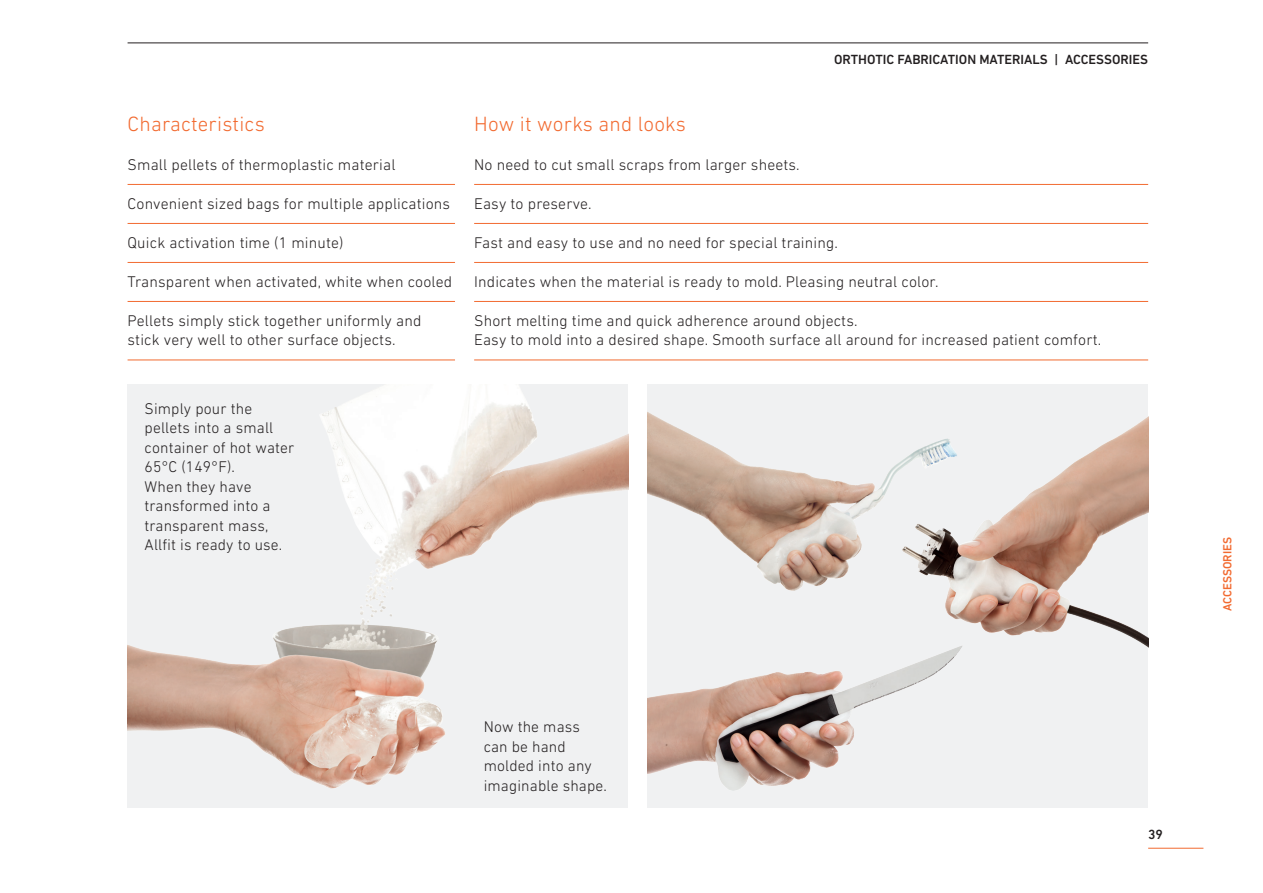
<style>
.page{position:relative;width:1263px;height:893px;background:#fff}
.page>*{position:absolute;margin:0;border:0;box-sizing:border-box;transform-origin:0 0}
.t1{font:300 21px "DIN Next LT Pro";letter-spacing:.01em;color:#f26a30}
.t2{font:300 15.75px/19.5px "DIN Next LT Pro";letter-spacing:.01em;color:#231f20}
.t3{font:500 13.5px "DIN Next LT Pro";color:#231f20}
.t4{font:500 12px "DIN Next LT Pro";color:#f26a30}
</style>
<div class="page">
<hr style="left:1148px;top:848px;width:55px;height:1px;background:#f26a30">
<hr style="left:128px;top:43px;width:1020px;height:1px;background:#231f20">
<hr style="left:128px;top:184px;width:327px;height:1px;background:#f26a30">
<hr style="left:128px;top:223px;width:327px;height:1px;background:#f26a30">
<hr style="left:128px;top:262px;width:327px;height:1px;background:#f26a30">
<hr style="left:128px;top:301px;width:327px;height:1px;background:#f26a30">
<hr style="left:128px;top:360px;width:327px;height:1px;background:#f26a30">
<hr style="left:474px;top:184px;width:674px;height:1px;background:#f26a30">
<hr style="left:474px;top:223px;width:674px;height:1px;background:#f26a30">
<hr style="left:474px;top:262px;width:674px;height:1px;background:#f26a30">
<hr style="left:474px;top:301px;width:674px;height:1px;background:#f26a30">
<hr style="left:474px;top:360px;width:674px;height:1px;background:#f26a30">
<div style="left:647px;top:385px;width:501px;height:423px;background:#f0f1f2"></div>
<div style="left:128px;top:385px;width:500px;height:423px;background:#f0f1f2"></div>
<img style="left:273px;top:385px;width:355px;height:260px">
<img style="left:128px;top:645px;width:317px;height:143px">
<img style="left:945px;top:417px;width:203px;height:230px">
<img style="left:647px;top:646px;width:315px;height:145px">
<img style="left:647px;top:412px;width:311px;height:179px">
<h1 class="t1" style="left:128px;top:111px;width:139px">Characteristics</h1>
<p class="t2" style="left:128px;top:154px;width:269px">Small pellets of thermoplastic material</p>
<p class="t2" style="left:128px;top:193px;width:324px">Convenient sized bags for multiple applications</p>
<p class="t2" style="left:128px;top:232px;width:217px">Quick activation time (1 minute)</p>
<p class="t2" style="left:128px;top:271px;width:326px">Transparent when activated, white when cooled</p>
<p class="t2" style="left:128px;top:310px;width:295px">Pellets simply stick together uniformly and stick very well to other surface objects.</p>
<p class="t2" style="left:145px;top:398px;width:151px">Simply pour the pellets into a small container of hot water<br>65°C (149°F).<br>When they have transformed into a transparent mass,<br>Allfit is ready to use.</p>
<p class="t3" style="left:834px;top:52px;width:316px">ORTHOTIC FABRICATION MATERIALS | ACCESSORIES</p>
<h1 class="t1" style="left:474px;top:111px;width:213px">How it works and looks</h1>
<p class="t2" style="left:474px;top:154px;width:327px">No need to cut small scraps from larger sheets.</p>
<p class="t2" style="left:474px;top:193px;width:119px">Easy to preserve.</p>
<p class="t2" style="left:474px;top:232px;width:365px">Fast and easy to use and no need for special training.</p>
<p class="t2" style="left:474px;top:271px;width:466px">Indicates when the material is ready to mold. Pleasing neutral color.</p>
<p class="t2" style="left:474px;top:310px;width:629px">Short melting time and quick adherence around objects.<br>Easy to mold into a desired shape. Smooth surface all around for increased patient comfort.</p>
<p class="t2" style="left:484px;top:717px;width:125px">Now the mass can be hand molded into any imaginable shape.</p>
<p class="t3" style="left:1148px;top:827px;width:16px">39</p>
<p class="t4" style="left:1220px;top:611px;width:75px;rotate:-90deg">ACCESSORIES</p>
</div>
